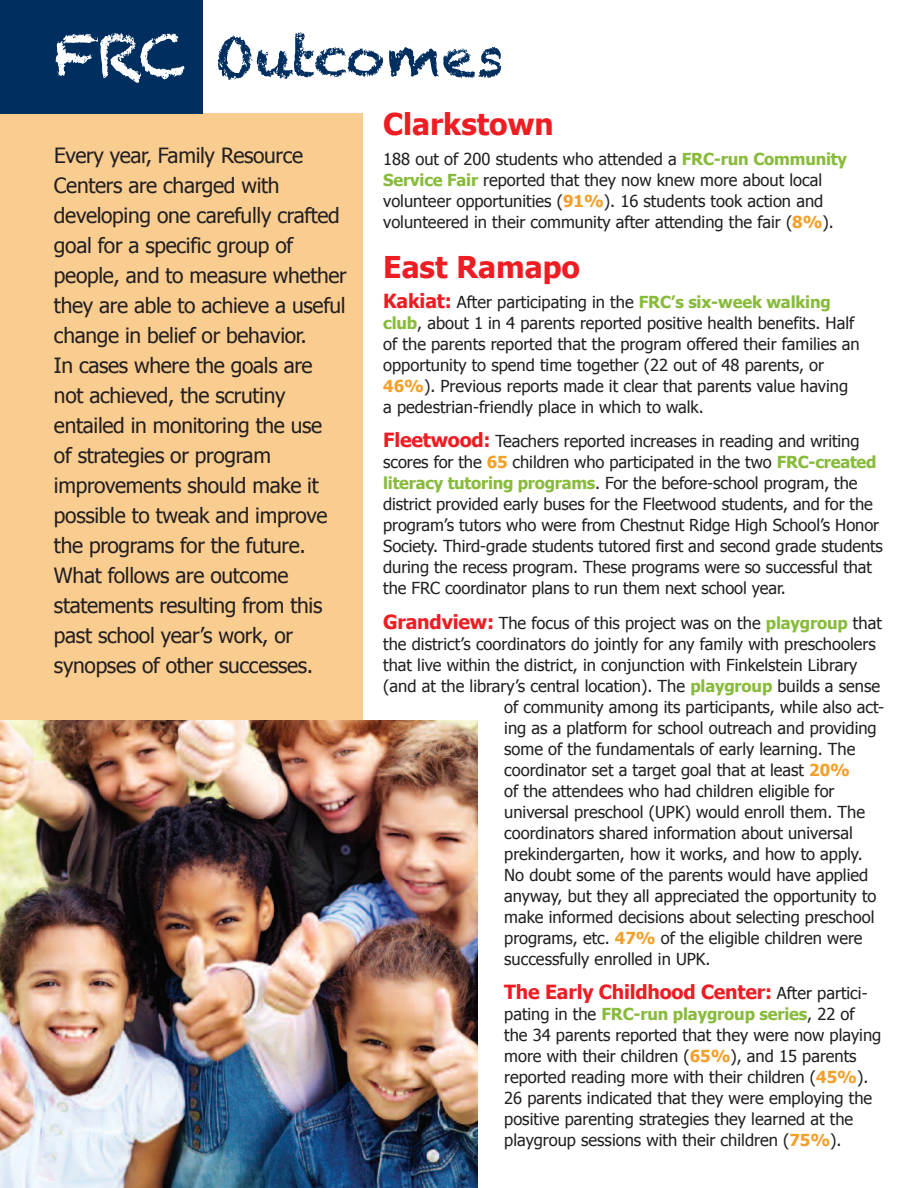
<style>
.page{position:relative;width:918px;height:1188px;background:#fff}
.page>*{position:absolute;margin:0;border:0;box-sizing:border-box;transform-origin:0 0}
.t1{font:54px "Chalkduster";letter-spacing:.02em;color:#002e5e}
.t2{font:700 30px "Tahoma";color:#ee1d23}
.t3{font:21px/30px "Tahoma";letter-spacing:-.015em;color:#231f20}
.t4{font:700 19.5px "Tahoma";letter-spacing:-.01em;color:#ee1d23}
.t5{font:16.5px/21px "Tahoma";color:#231f20}
.s1{font-size:58.2px;color:#fff}
.s2{font-weight:700;color:#88bb3c}
.s3{font-weight:700;color:#f2a02b}
.s4{font-weight:700;font-size:19.5px;color:#ee1d23}
.s5{font-weight:400;font-size:16.5px;color:#231f20}
</style>
<div class="page">
<div style="left:0;top:113px;width:362px;height:629px;background:#f9cc90"></div>
<div style="left:0;top:0;width:202px;height:114px;background:#002e5e"></div>
<img style="left:0;top:721px;width:477px;height:467px">
<h1 class="t1" style="left:54px;top:23px;width:451px"><span class="s1">FRC</span> Outcomes</h1>
<p class="t3" style="left:54px;top:140px;width:294px">Every year, Family Resource<br>Centers are charged with developing one carefully crafted goal for a specific group of people, and to measure whether they are able to achieve a useful change in belief or behavior.<br>In cases where the goals are not achieved, the scrutiny entailed in monitoring the use<br>of strategies or program improvements should make it possible to tweak and improve the programs for the future.<br>What follows are outcome statements resulting from this past school year’s work, or synopses of other successes.</p>
<h2 class="t2" style="left:383px;top:105px;width:172px">Clarkstown</h2>
<p class="t5" style="left:383px;top:148px;width:465px">188 out of 200 students who attended a <span class="s2">FRC-run Community Service Fair</span> reported that they now knew more about local volunteer opportunities (<span class="s3">91%</span>). 16 students took action and volunteered in their community after attending the fair (<span class="s3">8%</span>).</p>
<h2 class="t2" style="left:383px;top:248px;width:198px">East Ramapo</h2>
<p class="t5" style="left:383px;top:291px;width:478px"><span class="s4">Kakiat:</span> After participating in the <span class="s2">FRC’s six-week walking club</span>, about 1 in 4 parents reported positive health benefits. Half of the parents reported that the program offered their families an opportunity to spend time together (22 out of 48 parents, or <span class="s3">46%</span>). Previous reports made it clear that parents value having a pedestrian-friendly place in which to walk.</p>
<p class="t5" style="left:383px;top:430px;width:501px"><span class="s4">Fleetwood:</span> Teachers reported increases in reading and writing scores for the <span class="s3">65</span> children who participated in the two <span class="s2">FRC-created literacy tutoring programs</span>. For the before-school program, the district provided early buses for the Fleetwood students, and for the program’s tutors who were from Chestnut Ridge High School’s Honor Society. Third-grade students tutored first and second grade students during the recess program. These programs were so successful that the FRC coordinator plans to run them next school year.</p>
<p class="t5" style="left:383px;top:612px;width:500px"><span class="s4">Grandview:</span> The focus of this project was on the <span class="s2">playgroup</span> that</p>
<p class="t5" style="left:383px;top:633px;width:494px">the district’s coordinators do jointly for any family with preschoolers</p>
<p class="t5" style="left:383px;top:654px;width:476px">that live within the district, in conjunction with Finkelstein Library</p>
<p class="t5" style="left:383px;top:675px;width:498px">(and at the library’s central location). The <span class="s2">playgroup</span> builds a sense</p>
<p class="t5" style="left:504px;top:696px;width:382px">of community among its participants, while also act-</p>
<p class="t5" style="left:504px;top:717px;width:374px">ing as a platform for school outreach and providing</p>
<p class="t5" style="left:504px;top:738px;width:353px">some of the fundamentals of early learning. The</p>
<p class="t5" style="left:504px;top:759px;width:347px">coordinator set a target goal that at least <span class="s3">20%</span></p>
<p class="t5" style="left:504px;top:780px;width:332px">of the attendees who had children eligible for</p>
<p class="t5" style="left:504px;top:801px;width:362px">universal preschool (UPK) would enroll them. The</p>
<p class="t5" style="left:504px;top:822px;width:350px">coordinators shared information about universal</p>
<p class="t5" style="left:504px;top:843px;width:360px">prekindergarten, how it works, and how to apply.</p>
<p class="t5" style="left:504px;top:864px;width:366px">No doubt some of the parents would have applied</p>
<p class="t5" style="left:504px;top:885px;width:374px">anyway, but they all appreciated the opportunity to</p>
<p class="t5" style="left:504px;top:906px;width:372px">make informed decisions about selecting preschool</p>
<p class="t5" style="left:504px;top:927px;width:360px">programs, etc. <span class="s3">47%</span> of the eligible children were</p>
<p class="t5" style="left:504px;top:948px;width:208px">successfully enrolled in UPK.</p>
<p class="t4" style="left:504px;top:980px;width:365px">The Early Childhood Center: <span class="s5">After partici-</span></p>
<p class="t5" style="left:504px;top:1003px;width:379px">pating in the <span class="s2">FRC-run playgroup series</span>, 22 of the 34 parents reported that they were now playing more with their children (<span class="s3">65%</span>), and 15 parents reported reading more with their children (<span class="s3">45%</span>).<br>26 parents indicated that they were employing the positive parenting strategies they learned at the playgroup sessions with their children (<span class="s3">75%</span>).</p>
</div>
